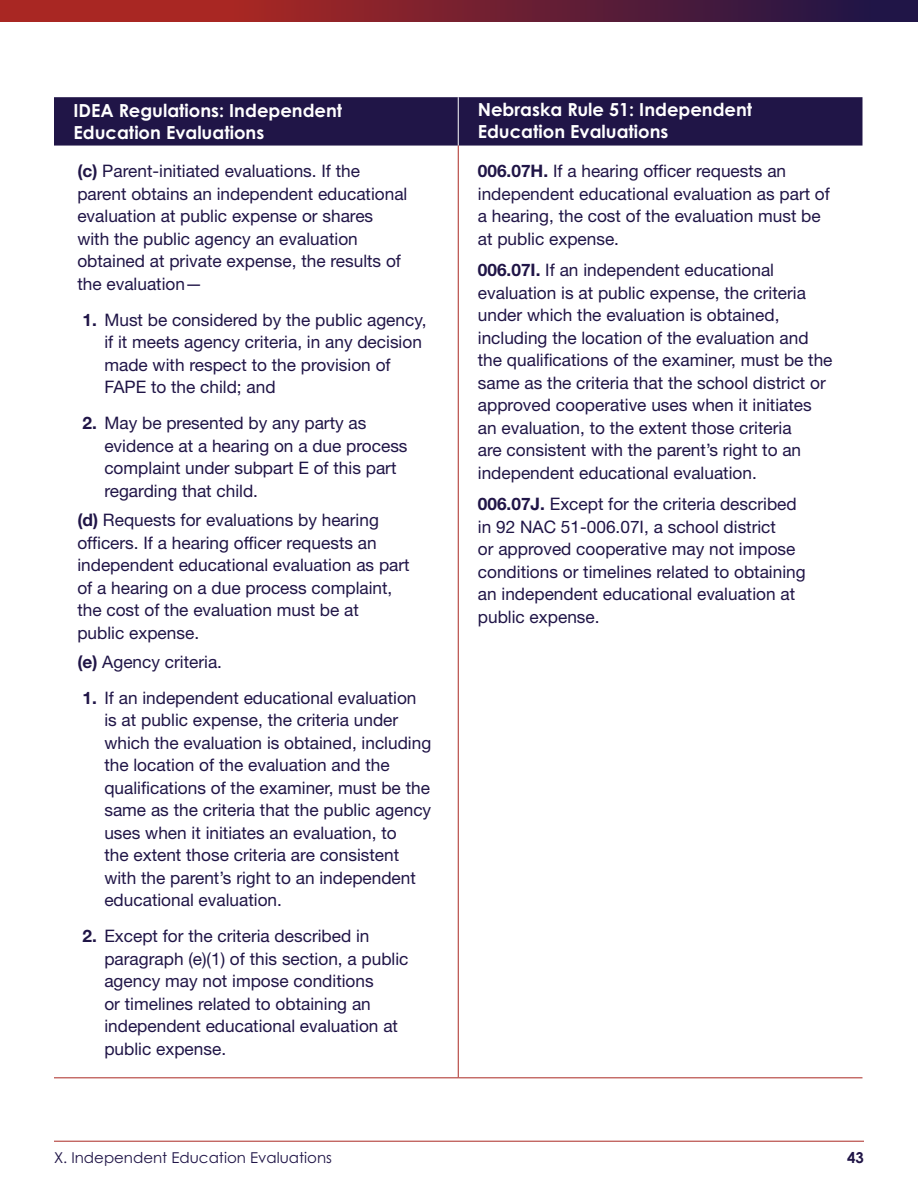
<style>
.page{position:relative;width:918px;height:1188px;background:#fff}
.page>*{position:absolute;margin:0;border:0;box-sizing:border-box;transform-origin:0 0}
.t1{font:700 18px/21.6px "Century Gothic Pro";color:#fff}
.t2{font:17.25px/22.5px "Helvetica Neue LT Std";color:#201547}
.t3{font:15px "Century Gothic Pro";color:#201547}
.t4{font:700 15px "Century Gothic Pro";color:#201547}
.s1{font-weight:700}
</style>
<div class="page">
<svg style="left:0;top:0;width:918px;height:22px;background:#721f31"></svg>
<div style="left:54px;top:97px;width:808px;height:49px;background:#201547"></div>
<hr style="left:458px;top:97px;width:1px;height:49px;background:#fff">
<hr style="left:458px;top:146px;width:1px;height:931px;background:#aa2823">
<hr style="left:54px;top:1077px;width:404px;height:1px;background:#aa2823">
<hr style="left:458px;top:1077px;width:404px;height:1px;background:#aa2823">
<hr style="left:54px;top:1141px;width:810px;height:1px;background:#aa2823">
<p class="t1" style="left:74px;top:100px;width:270px">IDEA Regulations: Independent<br>Education Evaluations</p>
<p class="t2" style="left:77px;top:160px;width:332px"><span class="s1">(c)</span> Parent-initiated evaluations If the parent obtains an independent educational evaluation at public expense or shares with the public agency an evaluation obtained at private expense, the results of the evaluation—</p>
<p class="t2" style="left:104px;top:308px;width:324px;text-indent:-22px"><span class="s1">1.</span> Must be considered by the public agency, if it meets agency criteria, in any decision made with respect to the provision of FAPE to the child; and</p>
<p class="t2" style="left:104px;top:412px;width:305px;text-indent:-22px"><span class="s1">2.</span> May be presented by any party as evidence at a hearing on a due process complaint under subpart E of this part regarding that child</p>
<p class="t2" style="left:77px;top:508px;width:334px"><span class="s1">(d)</span> Requests for evaluations by hearing officers If a hearing officer requests an independent educational evaluation as part of a hearing on a due process complaint, the cost of the evaluation must be at public expense</p>
<p class="t2" style="left:77px;top:650px;width:141px"><span class="s1">(e)</span> Agency criteria</p>
<p class="t2" style="left:104px;top:686px;width:328px;text-indent:-22px"><span class="s1">1.</span> If an independent educational evaluation is at public expense, the criteria under which the evaluation is obtained, including the location of the evaluation and the qualifications of the examiner, must be the same as the criteria that the public agency uses when it initiates an evaluation, to<br>the extent those criteria are consistent with the parent’s right to an independent educational evaluation</p>
<p class="t2" style="left:104px;top:925px;width:306px;text-indent:-22px"><span class="s1">2.</span> Except for the criteria described in paragraph (e)(1) of this section, a public agency may not impose conditions<br>or timelines related to obtaining an independent educational evaluation at public expense</p>
<p class="t1" style="left:478px;top:99px;width:276px">Nebraska Rule 51: Independent<br>Education Evaluations</p>
<p class="t2" style="left:478px;top:160px;width:354px"><span class="s1">006.07H.</span> If a hearing officer requests an independent educational evaluation as part of a hearing, the cost of the evaluation must be at public expense</p>
<p class="t2" style="left:478px;top:259px;width:356px"><span class="s1">006.07I.</span> If an independent educational evaluation is at public expense, the criteria under which the evaluation is obtained, including the location of the evaluation and the qualifications of the examiner, must be the same as the criteria that the school district or approved cooperative uses when it initiates an evaluation, to the extent those criteria<br>are consistent with the parent’s right to an independent educational evaluation</p>
<p class="t2" style="left:478px;top:493px;width:329px"><span class="s1">006.07J.</span> Except for the criteria described in 92 NAC 51-006 07I, a school district<br>or approved cooperative may not impose conditions or timelines related to obtaining an independent educational evaluation at public expense</p>
<p class="t3" style="left:54px;top:1149px;width:279px">X. Independent Education Evaluations</p>
<p class="t4" style="left:847px;top:1148px;width:18px">43</p>
</div>
